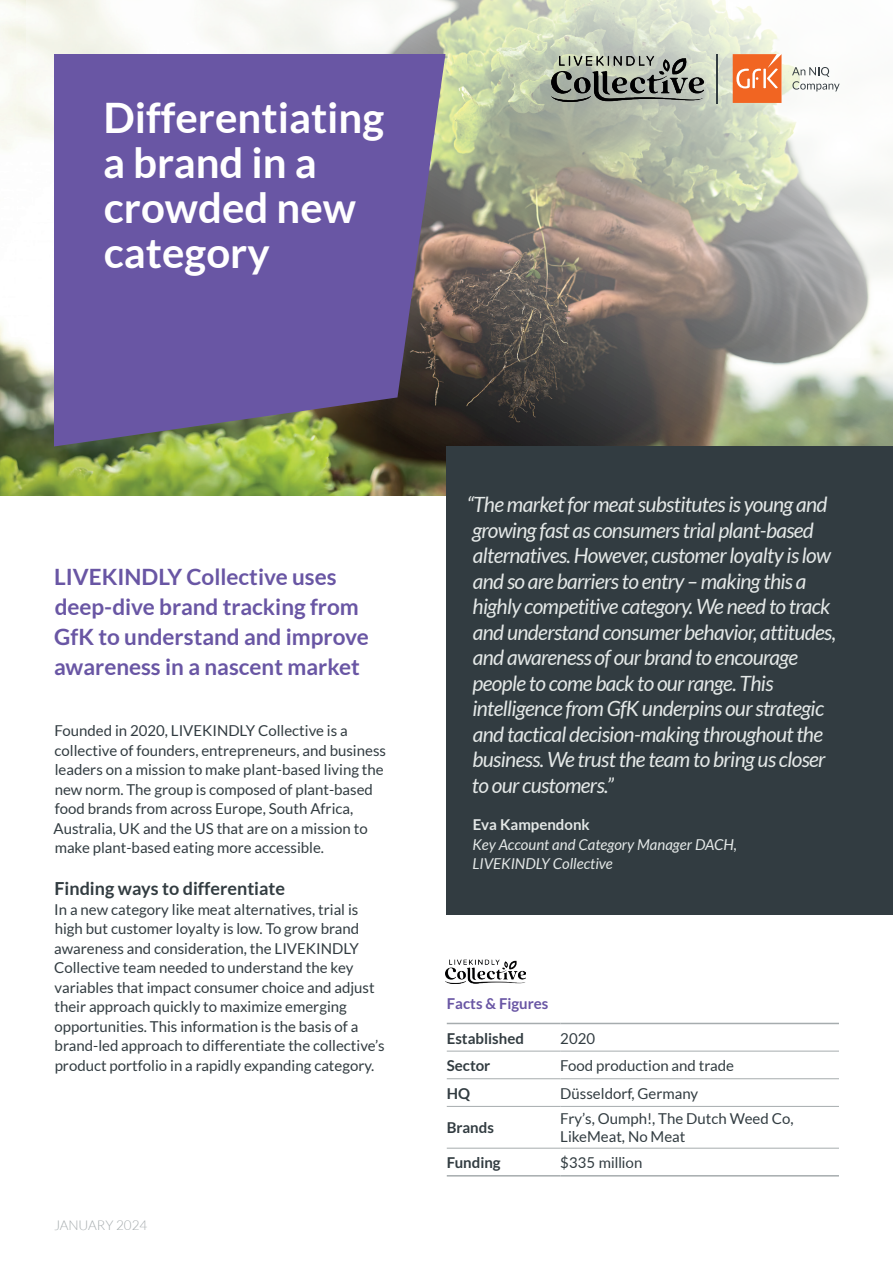
<style>
.page{position:relative;width:893px;height:1263px;background:#fff}
.page>*{position:absolute;margin:0;border:0;box-sizing:border-box;transform-origin:0 0}
.t1{font:700 42px/45px "Lato";color:#fff}
.t2{font:700 22.5px/30px "Lato";color:#6956a4}
.t3{font:italic 21px/25.5px "Lato";letter-spacing:-.03em;color:#e4e8e7}
.t4{font:700 18px "Lato";color:#323c41}
.t5{font:15px/19.5px "Lato";color:#323c41}
.t6{font:italic 15px/19.5px "Lato";color:#e4e8e7}
.t7{font:700 15px "Lato";color:#323c41}
.t8{font:700 15px "Lato";color:#6956a4}
.t9{font:700 15px "Lato";color:#e4e8e7}
.t10{font:300 13.5px "Lato";color:#a6acae}
</style>
<div class="page">
<img style="left:0;top:0;width:726px;height:495px">
<img style="left:26px;top:1px;width:867px;height:494px">
<hr style="left:716px;top:54px;width:2px;height:49px;background:#323c41">
<svg style="left:54px;top:54px;width:391px;height:392px;background:#685798"></svg>
<div style="left:446px;top:446px;width:447px;height:469px;background:#323c41"></div>
<hr style="left:447px;top:1023px;width:113px;height:1px;background:#a6acae">
<hr style="left:560px;top:1023px;width:279px;height:1px;background:#a6acae">
<hr style="left:447px;top:1175px;width:113px;height:1px;background:#a6acae">
<hr style="left:560px;top:1175px;width:279px;height:1px;background:#a6acae">
<hr style="left:447px;top:1051px;width:113px;height:1px;background:#a6acae">
<hr style="left:560px;top:1051px;width:279px;height:1px;background:#a6acae">
<hr style="left:447px;top:1078px;width:113px;height:1px;background:#a6acae">
<hr style="left:560px;top:1078px;width:279px;height:1px;background:#a6acae">
<hr style="left:447px;top:1106px;width:113px;height:1px;background:#a6acae">
<hr style="left:560px;top:1106px;width:279px;height:1px;background:#a6acae">
<hr style="left:447px;top:1148px;width:113px;height:1px;background:#a6acae">
<hr style="left:560px;top:1148px;width:279px;height:1px;background:#a6acae">
<img style="left:552px;top:56px;width:151px;height:45px">
<img style="left:445px;top:959px;width:80px;height:24px">
<svg style="left:792px;top:67px;width:48px;height:24px"></svg>
<svg style="left:733px;top:54px;width:48px;height:49px;background:#f2783e"></svg>
<h1 class="t1" style="left:103px;top:95px;width:283px">Differentiating a brand in a crowded new category</h1>
<h2 class="t2" style="left:54px;top:562px;width:316px">LIVEKINDLY Collective uses deep-dive brand tracking from<br>GfK to understand and improve awareness in a nascent market</h2>
<p class="t5" style="left:54px;top:721px;width:334px">Founded in 2020, LIVEKINDLY Collective is a collective of founders, entrepreneurs, and business leaders on a mission to make plant-based living the new norm. The group is composed of plant-based food brands from across Europe, South Africa, Australia, UK and the US that are on a mission to make plant-based eating more accessible.</p>
<p class="t4" style="left:54px;top:878px;width:232px">Finding ways to differentiate</p>
<p class="t5" style="left:54px;top:899px;width:332px">In a new category like meat alternatives, trial is high but customer loyalty is low. To grow brand awareness and consideration, the LIVEKINDLY Collective team needed to understand the key variables that impact consumer choice and adjust their approach quickly to maximize emerging opportunities. This information is the basis of a brand-led approach to differentiate the collective’s product portfolio in a rapidly expanding category.</p>
<p class="t10" style="left:54px;top:1218px;width:95px">JANUARY 2024</p>
<p class="t3" style="left:467px;top:492px;width:371px">“The market for meat substitutes is young and growing fast as consumers trial plant-based alternatives. However, customer loyalty is low and so are barriers to entry – making this a highly competitive category. We need to track and understand consumer behavior, attitudes, and awareness of our brand to encourage people to come back to our range. This intelligence from GfK underpins our strategic and tactical decision-making throughout the business. We trust the team to bring us closer to our customers.”</p>
<p class="t9" style="left:473px;top:816px;width:119px">Eva Kampendonk</p>
<p class="t6" style="left:472px;top:835px;width:266px">Key Account and Category Manager DACH,<br>LIVEKINDLY Collective</p>
<p class="t8" style="left:447px;top:995px;width:103px">Facts &amp; Figures</p>
<p class="t7" style="left:447px;top:1029px;width:79px">Established</p>
<p class="t5" style="left:560px;top:1028px;width:36px">2020</p>
<p class="t7" style="left:447px;top:1057px;width:45px">Sector</p>
<p class="t5" style="left:560px;top:1056px;width:175px">Food production and trade</p>
<p class="t7" style="left:447px;top:1084px;width:25px">HQ</p>
<p class="t5" style="left:560px;top:1083px;width:139px">Düsseldorf, Germany</p>
<p class="t7" style="left:447px;top:1119px;width:49px">Brands</p>
<p class="t5" style="left:560px;top:1110px;width:235px;line-height:18px">Fry’s, Oumph!, The Dutch Weed Co,<br>LikeMeat, No Meat</p>
<p class="t7" style="left:447px;top:1154px;width:55px">Funding</p>
<p class="t5" style="left:560px;top:1152px;width:84px">$335 million</p>
</div>
